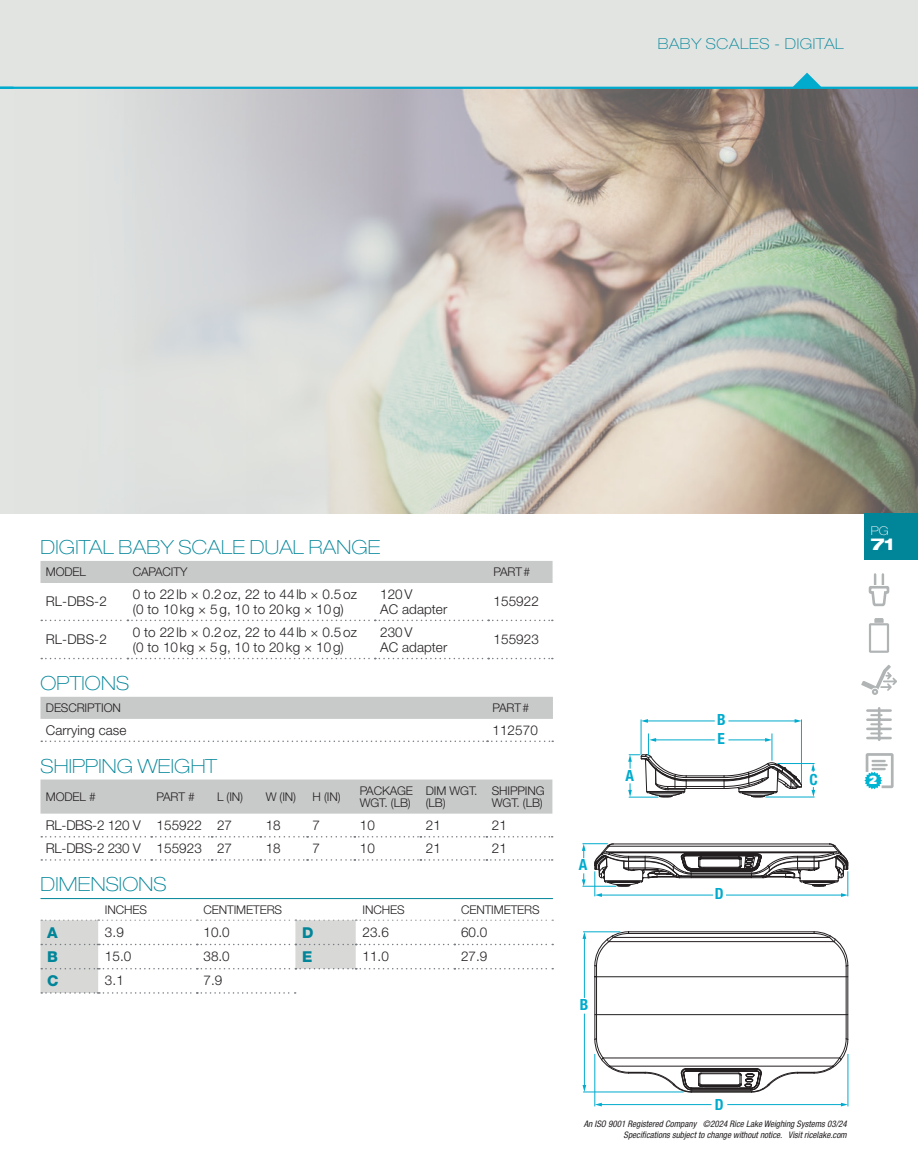
<style>
.page{position:relative;width:918px;height:1175px;background:#fff}
.page>*{position:absolute;margin:0;border:0;box-sizing:border-box;transform-origin:0 0}
.SubHead_Blue{font:100 expanded 19.5px "Helvetica Neue LT Std";letter-spacing:.01em;color:#008599}
.SubHead_Blue_with_Rule{font:100 expanded 19.5px "Helvetica Neue LT Std";letter-spacing:.01em;color:#008599}
.t1{font:800 expanded 16.5px "Helvetica Neue LT Std";color:#fff}
.t2{font:700 condensed 15.45px "Helvetica Neue LT Std";color:#00abcd}
.Highlights_TopRight{font:100 expanded 15px "Helvetica Neue LT Std";letter-spacing:.04em;color:#008599}
.Table_-_Dim_ABC{font:800 15px "Helvetica Neue LT Std";color:#008599}
.Info_-_Body_Copy{font:300 13.5px/15px "Helvetica Neue LT Std";letter-spacing:.005em;color:#231f20}
.RR_Table_Body_Price{font:300 13.5px "Helvetica Neue LT Std";color:#231f20}
.Table_-_Dim_Number{font:300 13.5px "Helvetica Neue LT Std";color:#231f20}
.Table_Head{font:300 12px/12px "Helvetica Neue LT Std";letter-spacing:-.01em;color:#231f20}
.t3{font:100 expanded 12px "Helvetica Neue LT Std";color:#fff}
.t4{font:11.25px "Univers LT Std X Black";color:#fff}
.t5{font:italic condensed 9px/10.5px "Helvetica Neue LT Std";color:#231f20;text-align:right}
</style>
<div class="page">
<div style="left:0;top:0;width:918px;height:88px;background:#e2e4e2"></div>
<div style="left:0;top:88px;width:918px;height:425px;background:#e1e3e1"></div>
<hr style="left:848px;top:965px;width:1px;height:74px;background:#231f20">
<svg style="left:594px;top:931px;width:254px;height:161px"></svg>
<hr style="left:641px;top:719px;width:1px;height:36px;background:#00abcd">
<hr style="left:801px;top:719px;width:1px;height:63px;background:#00abcd">
<hr style="left:728px;top:720px;width:68px;height:1px;background:#00abcd">
<svg style="left:795px;top:719px;width:7px;height:4px"></svg>
<hr style="left:647px;top:720px;width:68px;height:1px;background:#00abcd">
<svg style="left:641px;top:719px;width:7px;height:4px"></svg>
<svg style="left:582px;top:733px;width:267px;height:164px"></svg>
<hr style="left:583px;top:931px;width:37px;height:1px;background:#00abcd">
<hr style="left:583px;top:1091px;width:101px;height:1px;background:#00abcd">
<hr style="left:594px;top:1053px;width:1px;height:53px;background:#00abcd">
<hr style="left:848px;top:1053px;width:1px;height:53px;background:#00abcd">
<hr style="left:727px;top:1104px;width:115px;height:1px;background:#00abcd">
<svg style="left:841px;top:1102px;width:7px;height:4px"></svg>
<hr style="left:601px;top:1104px;width:111px;height:1px;background:#00abcd">
<svg style="left:595px;top:1102px;width:7px;height:4px"></svg>
<hr style="left:584px;top:1013px;width:1px;height:73px;background:#00abcd">
<svg style="left:583px;top:1085px;width:3px;height:7px"></svg>
<hr style="left:584px;top:937px;width:1px;height:61px;background:#00abcd">
<svg style="left:583px;top:932px;width:3px;height:6px"></svg>
<img style="left:151px;top:89px;width:767px;height:424px">
<svg style="left:868px;top:573px;width:22px;height:34px"></svg>
<svg style="left:869px;top:618px;width:20px;height:35px"></svg>
<svg style="left:861px;top:665px;width:36px;height:30px"></svg>
<hr style="left:867px;top:709px;width:24px;height:3px;background:#b1b4b5">
<svg style="left:871px;top:714px;width:11px;height:2px"></svg>
<svg style="left:871px;top:723px;width:11px;height:2px"></svg>
<svg style="left:871px;top:732px;width:11px;height:2px"></svg>
<hr style="left:867px;top:718px;width:24px;height:3px;background:#b1b4b5">
<hr style="left:867px;top:727px;width:24px;height:3px;background:#b1b4b5">
<hr style="left:867px;top:736px;width:24px;height:3px;background:#b1b4b5">
<hr style="left:878px;top:708px;width:2px;height:32px;background:#b1b4b5">
<svg style="left:864px;top:753px;width:30px;height:36px"></svg>
<hr style="left:40px;top:898px;width:513px;height:1px;background:#008599">
<div style="left:40px;top:561px;width:513px;height:22px;background:#c8c9c9"></div>
<svg style="left:41px;top:619px;width:512px;height:2px"></svg>
<svg style="left:41px;top:658px;width:512px;height:1px"></svg>
<div style="left:40px;top:697px;width:513px;height:22px;background:#c8c9c9"></div>
<svg style="left:41px;top:740px;width:512px;height:2px"></svg>
<div style="left:40px;top:779px;width:512px;height:34px;background:#c8c9c9"></div>
<svg style="left:41px;top:836px;width:512px;height:1px"></svg>
<svg style="left:41px;top:859px;width:512px;height:1px"></svg>
<svg style="left:40px;top:919px;width:513px;height:74px"></svg>
<div style="left:864px;top:513px;width:54px;height:47px;background:#008599"></div>
<svg style="left:792px;top:73px;width:30px;height:14px"></svg>
<hr style="left:0;top:87px;width:918px;height:2px;background:#00abcd">
<p class="Highlights_TopRight" style="left:658px;top:35px;width:188px">BABY SCALES - DIGITAL</p>
<p class="SubHead_Blue" style="left:40px;top:535px;width:341px">DIGITAL BABY SCALE DUAL RANGE</p>
<p class="Table_Head" style="left:46px;top:565px;width:42px">MODEL</p>
<p class="Table_Head" style="left:133px;top:565px;width:56px">CAPACITY</p>
<p class="Table_Head" style="left:494px;top:565px;width:38px">PART#</p>
<p class="Info_-_Body_Copy" style="left:46px;top:593px;width:62px">RL-DBS-2</p>
<p class="Info_-_Body_Copy" style="left:133px;top:586px;width:226px">0 to 22lb × 0.2oz, 22 to 44lb × 0.5oz (0 to 10kg × 5g, 10 to 20kg × 10g)</p>
<p class="Info_-_Body_Copy" style="left:380px;top:586px;width:69px">120V<br>AC adapter</p>
<p class="Info_-_Body_Copy" style="left:494px;top:593px;width:47px">155922</p>
<p class="Info_-_Body_Copy" style="left:46px;top:631px;width:62px">RL-DBS-2</p>
<p class="Info_-_Body_Copy" style="left:133px;top:624px;width:226px">0 to 22lb × 0.2oz, 22 to 44lb × 0.5oz (0 to 10kg × 5g, 10 to 20kg × 10g)</p>
<p class="Info_-_Body_Copy" style="left:380px;top:624px;width:69px">230V<br>AC adapter</p>
<p class="Info_-_Body_Copy" style="left:494px;top:631px;width:47px">155923</p>
<p class="SubHead_Blue" style="left:40px;top:671px;width:90px">OPTIONS</p>
<p class="Table_Head" style="left:46px;top:701px;width:77px">DESCRIPTION</p>
<p class="Table_Head" style="left:492px;top:701px;width:38px">PART#</p>
<p class="Info_-_Body_Copy" style="left:46px;top:722px;width:82px">Carrying case</p>
<p class="Info_-_Body_Copy" style="left:492px;top:722px;width:47px">112570</p>
<p class="SubHead_Blue" style="left:40px;top:754px;width:178px">SHIPPING WEIGHT</p>
<p class="Table_Head" style="left:46px;top:790px;width:51px">MODEL #</p>
<p class="Table_Head" style="left:157px;top:790px;width:40px">PART #</p>
<p class="Table_Head" style="left:217px;top:790px;width:28px">L (IN)</p>
<p class="Table_Head" style="left:266px;top:790px;width:32px">W (IN)</p>
<p class="Table_Head" style="left:313px;top:790px;width:30px">H (IN)</p>
<p class="Table_Head" style="left:360px;top:784px;width:55px">PACKAGE<br>WGT. (LB)</p>
<p class="Table_Head" style="left:426px;top:784px;width:53px">DIM WGT. (LB)</p>
<p class="Table_Head" style="left:492px;top:784px;width:54px">SHIPPING<br>WGT. (LB)</p>
<p class="Info_-_Body_Copy" style="left:46px;top:817px;width:97px">RL-DBS-2 120 V</p>
<p class="Info_-_Body_Copy" style="left:157px;top:817px;width:47px">155922</p>
<p class="Info_-_Body_Copy" style="left:217px;top:817px;width:17px">27</p>
<p class="Info_-_Body_Copy" style="left:266px;top:817px;width:17px">18</p>
<p class="Info_-_Body_Copy" style="left:313px;top:817px;width:9px">7</p>
<p class="Info_-_Body_Copy" style="left:360px;top:817px;width:17px">10</p>
<p class="Info_-_Body_Copy" style="left:426px;top:817px;width:17px">21</p>
<p class="Info_-_Body_Copy" style="left:492px;top:817px;width:17px">21</p>
<p class="Info_-_Body_Copy" style="left:46px;top:840px;width:97px">RL-DBS-2 230 V</p>
<p class="Info_-_Body_Copy" style="left:157px;top:840px;width:47px">155923</p>
<p class="Info_-_Body_Copy" style="left:217px;top:840px;width:17px">27</p>
<p class="Info_-_Body_Copy" style="left:266px;top:840px;width:17px">18</p>
<p class="Info_-_Body_Copy" style="left:313px;top:840px;width:9px">7</p>
<p class="Info_-_Body_Copy" style="left:360px;top:840px;width:17px">10</p>
<p class="Info_-_Body_Copy" style="left:426px;top:840px;width:17px">21</p>
<p class="Info_-_Body_Copy" style="left:492px;top:840px;width:17px">21</p>
<p class="SubHead_Blue_with_Rule" style="left:40px;top:873px;width:127px">DIMENSIONS</p>
<p class="Table_Head" style="left:105px;top:903px;width:44px">INCHES</p>
<p class="Table_Head" style="left:204px;top:903px;width:80px">CENTIMETERS</p>
<p class="Table_Head" style="left:362px;top:903px;width:44px">INCHES</p>
<p class="Table_Head" style="left:461px;top:903px;width:80px">CENTIMETERS</p>
<p class="Table_-_Dim_ABC" style="left:47px;top:923px;width:12px">A</p>
<p class="Table_-_Dim_Number" style="left:105px;top:923px;width:20px">3.9</p>
<p class="RR_Table_Body_Price" style="left:204px;top:923px;width:28px">10.0</p>
<p class="Table_-_Dim_ABC" style="left:302px;top:923px;width:13px">D</p>
<p class="Table_-_Dim_Number" style="left:362px;top:923px;width:28px">23.6</p>
<p class="RR_Table_Body_Price" style="left:461px;top:923px;width:28px">60.0</p>
<p class="Table_-_Dim_ABC" style="left:47px;top:947px;width:12px">B</p>
<p class="Table_-_Dim_Number" style="left:105px;top:947px;width:28px">15.0</p>
<p class="RR_Table_Body_Price" style="left:204px;top:947px;width:28px">38.0</p>
<p class="Table_-_Dim_ABC" style="left:302px;top:947px;width:12px">E</p>
<p class="Table_-_Dim_Number" style="left:362px;top:947px;width:28px">11.0</p>
<p class="RR_Table_Body_Price" style="left:461px;top:947px;width:28px">27.9</p>
<p class="Table_-_Dim_ABC" style="left:47px;top:972px;width:13px">C</p>
<p class="Table_-_Dim_Number" style="left:105px;top:972px;width:20px">3.1</p>
<p class="RR_Table_Body_Price" style="left:204px;top:972px;width:20px">7.9</p>
<p class="t2" style="left:579px;top:855px;width:10px">A</p>
<p class="t2" style="left:580px;top:995px;width:10px">B</p>
<p class="t2" style="left:625px;top:766px;width:10px">A</p>
<p class="t2" style="left:717px;top:710px;width:10px">B</p>
<p class="t2" style="left:718px;top:729px;width:9px">E</p>
<p class="t2" style="left:715px;top:884px;width:10px">D</p>
<p class="t3" style="left:871px;top:524px;width:20px">PG</p>
<p class="t1" style="left:871px;top:534px;width:25px">71</p>
<p class="t2" style="left:810px;top:769px;width:10px">C</p>
<p class="t4" style="left:869px;top:773px;width:9px">2</p>
<p class="t2" style="left:715px;top:1094px;width:10px">D</p>
<p class="t5" style="left:584px;top:1119px;width:265px">An ISO 9001 Registered Company ©2024 Rice Lake Weighing Systems 03/24<br>Specifications subject to change without notice. Visit ricelake.com</p>
</div>
